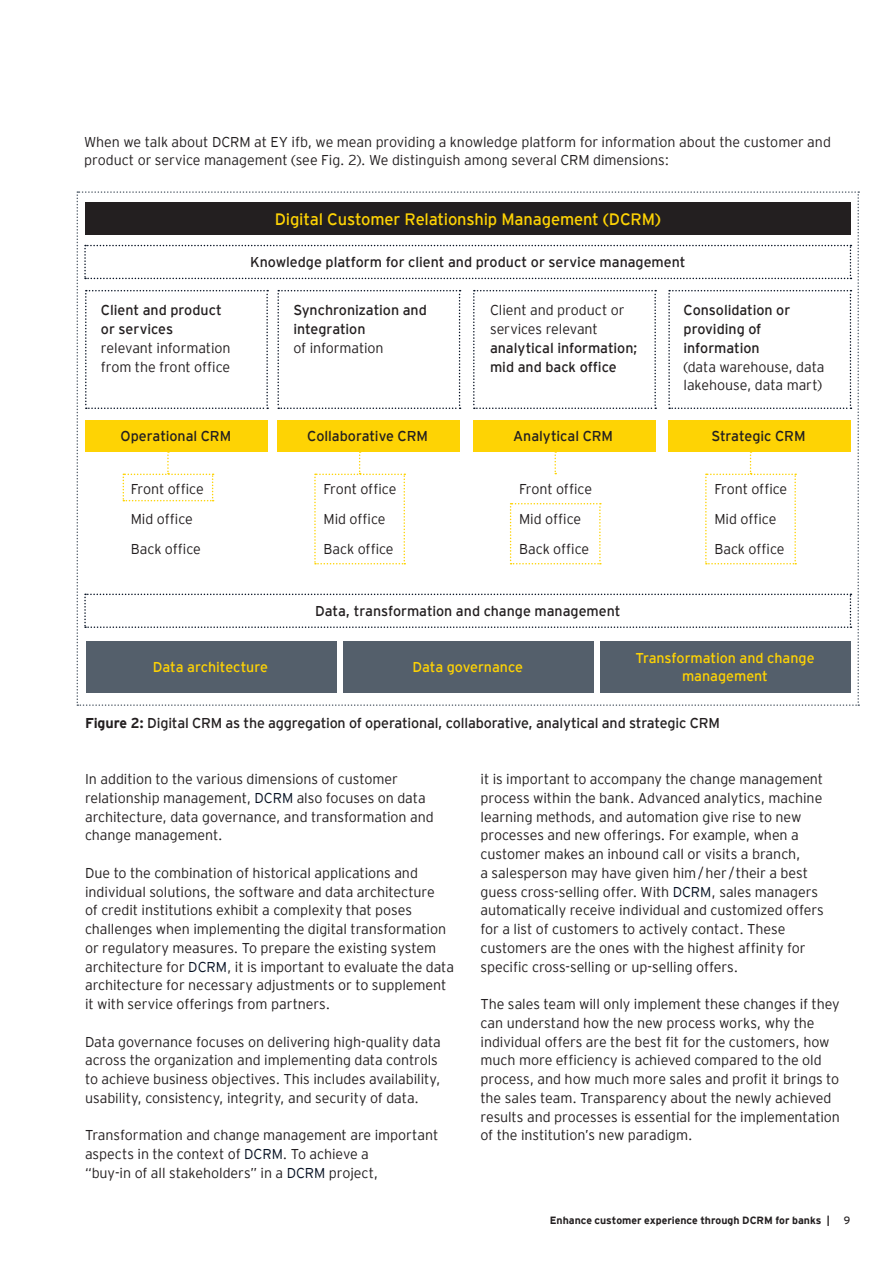
<style>
.page{position:relative;width:893px;height:1263px;background:#fff}
.page>*{position:absolute;margin:0;border:0;box-sizing:border-box;transform-origin:0 0}
.t1{font:16.5px "EY Interstate";letter-spacing:-.01em;color:#fed304}
.t2{font:300 14.25px/18.8px "EY Interstate";letter-spacing:-.005em;color:#231f20}
.t3{font:14.25px/18.8px "EY Interstate";letter-spacing:-.005em;color:#231f20}
.t4{font:14.25px/18.8px "EY Interstate";letter-spacing:-.005em;color:#fed304;text-align:center}
.t5{font:700 10.5px "EY Interstate";color:#231f20}
.t6{font:10.5px "EY Interstate";color:#231f20}
.s1{font-weight:700}
.s2{color:#071224}
</style>
<div class="page">
<svg style="left:77px;top:191px;width:782px;height:515px"></svg>
<p class="t2" style="left:84px;top:131px;width:748px">When we talk about DCRM at EY ifb, we mean providing a knowledge platform for information about the customer and product or service management (see Fig. 2). We distinguish among several CRM dimensions:</p>
<p class="t3" style="left:101px;top:300px;width:122px">Client and product or services</p>
<p class="t2" style="left:101px;top:338px;width:131px">relevant information from the front office</p>
<p class="t3" style="left:121px;top:426px;width:112px">Operational CRM</p>
<p class="t2" style="left:131px;top:473px;width:74px;line-height:30px">Front office<br>Mid office<br>Back office</p>
<p class="t1" style="left:275px;top:207px;width:388px">Digital Customer Relationship Management (DCRM)</p>
<p class="t3" style="left:250px;top:251px;width:437px">Knowledge platform for client and product or service management</p>
<p class="t3" style="left:293px;top:300px;width:135px">Synchronization and integration</p>
<p class="t2" style="left:293px;top:338px;width:92px">of information</p>
<p class="t3" style="left:307px;top:426px;width:122px">Collaborative CRM</p>
<p class="t2" style="left:323px;top:473px;width:74px;line-height:30px">Front office<br>Mid office<br>Back office</p>
<p class="t2" style="left:490px;top:300px;width:136px">Client and product or services relevant</p>
<p class="t3" style="left:490px;top:338px;width:149px">analytical information; mid and back office</p>
<p class="t3" style="left:513px;top:426px;width:101px">Analytical CRM</p>
<p class="t2" style="left:519px;top:473px;width:74px;line-height:30px">Front office<br>Mid office<br>Back office</p>
<p class="t3" style="left:315px;top:600px;width:307px">Data, transformation and change management</p>
<p class="t3" style="left:683px;top:300px;width:108px">Consolidation or providing of information</p>
<p class="t2" style="left:683px;top:356px;width:143px">(data warehouse, data lakehouse, data mart)</p>
<p class="t3" style="left:711px;top:426px;width:96px">Strategic CRM</p>
<p class="t2" style="left:714px;top:473px;width:74px;line-height:30px">Front office<br>Mid office<br>Back office</p>
<p class="t4" style="left:153px;top:657px;width:117px">Data architecture</p>
<p class="t4" style="left:635px;top:647px;width:181px">Transformation and change management</p>
<p class="t4" style="left:412px;top:657px;width:112px">Data governance</p>
<p class="t3" style="left:85px;top:713px;width:636px"><span class="s1">Figure 2:</span> Digital CRM as the aggregation of operational, collaborative, analytical and strategic CRM</p>
<p class="t2" style="left:85px;top:769px;width:350px">In addition to the various dimensions of customer relationship management, <span class="s2">DCRM</span> also focuses on data architecture, data governance, and transformation and change management.</p>
<p class="t2" style="left:85px;top:863px;width:371px">Due to the combination of historical applications and individual solutions, the software and data architecture<br>of credit institutions exhibit a complexity that poses challenges when implementing the digital transformation or regulatory measures. To prepare the existing system architecture for <span class="s2">DCRM</span>, it is important to evaluate the data architecture for necessary adjustments or to supplement it with service offerings from partners.</p>
<p class="t2" style="left:85px;top:1031px;width:357px">Data governance focuses on delivering high-quality data across the organization and implementing data controls to achieve business objectives. This includes availability, usability, consistency, integrity, and security of data.</p>
<p class="t2" style="left:85px;top:1125px;width:355px">Transformation and change management are important aspects in the context of <span class="s2">DCRM</span>. To achieve a<br>“buy-in of all stakeholders” in a <span class="s2">DCRM</span> project,</p>
<p class="t2" style="left:480px;top:769px;width:345px">it is important to accompany the change management process within the bank. Advanced analytics, machine learning methods, and automation give rise to new processes and new offerings. For example, when a customer makes an inbound call or visits a branch,<br>a salesperson may have given him/her/their a best guess cross-selling offer. With <span class="s2">DCRM</span>, sales managers automatically receive individual and customized offers for a list of customers to actively contact. These customers are the ones with the highest affinity for specific cross-selling or up-selling offers.</p>
<p class="t2" style="left:480px;top:994px;width:361px">The sales team will only implement these changes if they can understand how the new process works, why the individual offers are the best fit for the customers, how much more efficiency is achieved compared to the old process, and how much more sales and profit it brings to the sales team. Transparency about the newly achieved results and processes is essential for the implementation of the institution’s new paradigm.</p>
<p class="t5" style="left:550px;top:1212px;width:282px">Enhance customer experience through DCRM for banks |</p>
<p class="t6" style="left:844px;top:1212px;width:8px">9</p>
</div>
